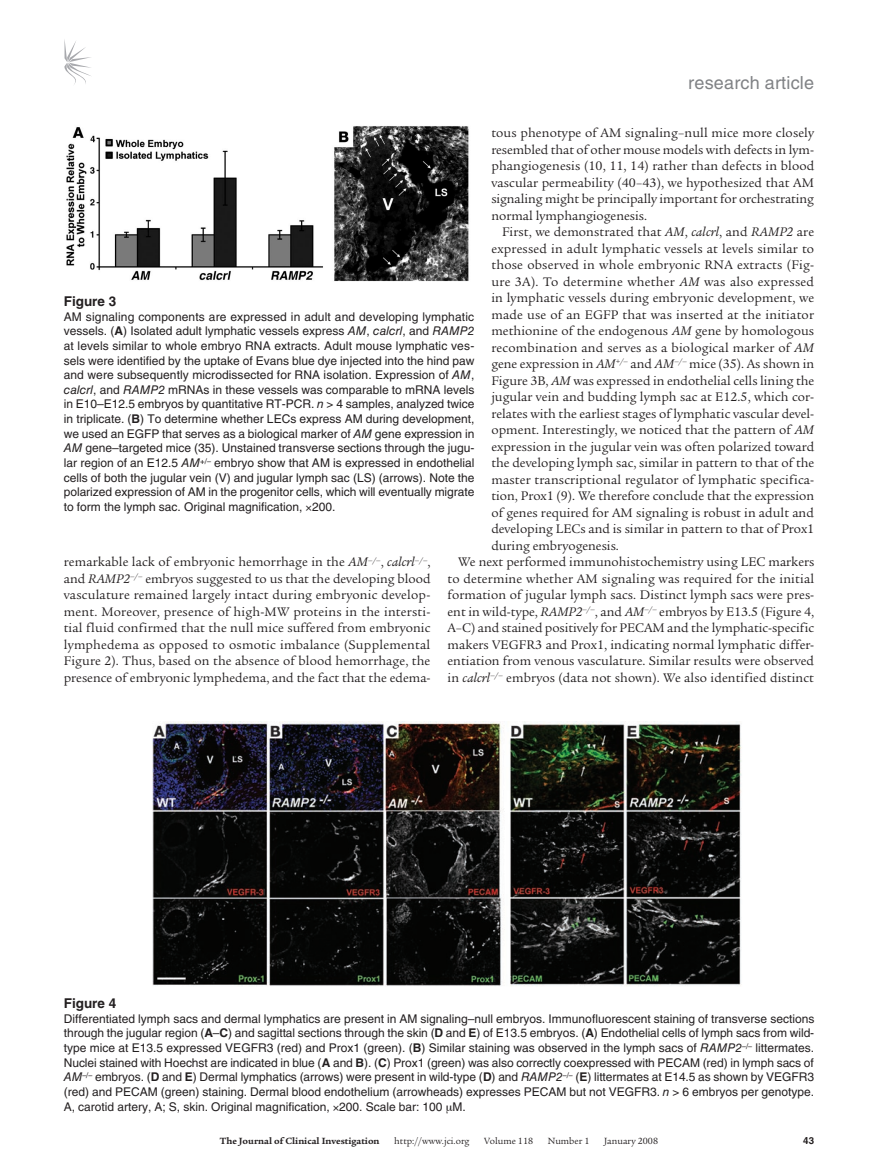
<style>
.page{position:relative;width:878px;height:1174px;background:#fff}
.page>*{position:absolute;margin:0;border:0;box-sizing:border-box;transform-origin:0 0}
.t1{font:18px "Helvetica LT Std";letter-spacing:.01em;color:#808285}
.t2{font:13.5px/16.5px "Legacy Serif Std";letter-spacing:.005em;color:#231f20;text-align:justify}
.t3{font:700 13.5px "Helvetica LT Std";color:#231f20}
.t4{font:12px/14.7px "Helvetica LT Std";color:#231f20;text-align:justify}
.t5{font:9.75px "Legacy Serif Std";color:#231f20}
.t6{font:700 9.75px "Legacy Serif Std";color:#231f20}
.t7{font:700 9.75px "Helvetica LT Std";color:#231f20}
.s1{font-style:italic}
.s2{font-weight:700}
</style>
<div class="page">
<svg style="left:64px;top:39px;width:27px;height:45px"></svg>
<img style="left:66px;top:126px;width:403px;height:156px">
<img style="left:153px;top:721px;width:589px;height:265px">
<h1 class="t1" style="left:688px;top:72px;width:127px">research article</h1>
<p class="t2" style="left:491px;top:125px;width:324px">tous phenotype of AM signaling–null mice more closely resembled that of other mouse models with defects in lym&shy;phangiogenesis (10, 11, 14) rather than defects in blood vascular permeability (40–43), we hypothesized that AM signaling might be principally important for orchestrating normal lymphangiogenesis.</p>
<p class="t2" style="left:502px;top:224px;width:313px">First, we demonstrated that <span class="s1">AM</span>, <span class="s1">calcrl</span>, and <span class="s1">RAMP2</span> are</p>
<p class="t2" style="left:491px;top:240px;width:324px">expressed in adult lymphatic vessels at levels similar to</p>
<p class="t2" style="left:491px;top:257px;width:324px">those observed in whole embryonic RNA extracts (Fig-</p>
<p class="t2" style="left:491px;top:273px;width:324px">ure 3A). To determine whether <span class="s1">AM</span> was also expressed</p>
<p class="t2" style="left:491px;top:290px;width:324px">in lymphatic vessels during embryonic development, we</p>
<p class="t2" style="left:491px;top:306px;width:324px">made use of an EGFP that was inserted at the initiator</p>
<p class="t2" style="left:491px;top:323px;width:324px">methionine of the endogenous <span class="s1">AM</span> gene by homologous</p>
<p class="t2" style="left:491px;top:339px;width:324px">recombination and serves as a biological marker of <span class="s1">AM</span></p>
<p class="t2" style="left:491px;top:356px;width:324px">gene expression in <span class="s1">AM</span><sup>+/–</sup> and <span class="s1">AM</span><sup>–/–</sup> mice (35). As shown in</p>
<p class="t2" style="left:491px;top:372px;width:324px">Figure 3B, <span class="s1">AM</span> was expressed in endothelial cells lining the</p>
<p class="t2" style="left:491px;top:389px;width:324px">jugular vein and budding lymph sac at E12.5, which cor-</p>
<p class="t2" style="left:491px;top:405px;width:324px">relates with the earliest stages of lymphatic vascular devel-</p>
<p class="t2" style="left:491px;top:422px;width:324px">opment. Interestingly, we noticed that the pattern of <span class="s1">AM</span></p>
<p class="t2" style="left:491px;top:438px;width:324px">expression in the jugular vein was often polarized toward</p>
<p class="t2" style="left:491px;top:455px;width:324px">the developing lymph sac, similar in pattern to that of the</p>
<p class="t2" style="left:491px;top:471px;width:324px">master transcriptional regulator of lymphatic specifica-</p>
<p class="t2" style="left:491px;top:488px;width:324px">tion, Prox1 (9). We therefore conclude that the expression</p>
<p class="t2" style="left:491px;top:504px;width:324px">of genes required for AM signaling is robust in adult and</p>
<p class="t2" style="left:491px;top:521px;width:324px">developing LECs and is similar in pattern to that of Prox1</p>
<p class="t2" style="left:491px;top:537px;width:129px">during embryogenesis.</p>
<p class="t2" style="left:458px;top:554px;width:358px">We next performed immunohistochemistry using LEC markers</p>
<p class="t2" style="left:447px;top:570px;width:368px">to determine whether AM signaling was required for the initial</p>
<p class="t2" style="left:447px;top:587px;width:368px">formation of jugular lymph sacs. Distinct lymph sacs were pres-</p>
<p class="t2" style="left:447px;top:603px;width:368px">ent in wild-type, <span class="s1">RAMP2</span><sup>–/–</sup>, and <span class="s1">AM</span><sup>–/–</sup> embryos by E13.5 (Figure 4,</p>
<p class="t2" style="left:447px;top:620px;width:368px">A–C) and stained positively for PECAM and the lymphatic-specific</p>
<p class="t2" style="left:447px;top:636px;width:368px">makers VEGFR3 and Prox1, indicating normal lymphatic differ-</p>
<p class="t2" style="left:447px;top:653px;width:368px">entiation from venous vasculature. Similar results were observed</p>
<p class="t2" style="left:447px;top:669px;width:368px">in <span class="s1">calcrl</span><sup>–/–</sup> embryos (data not shown). We also identified distinct</p>
<p class="t3" style="left:64px;top:293px;width:54px">Figure 3</p>
<p class="t4" style="left:64px;top:309px;width:412px">AM signaling components are expressed in adult and developing lymphatic vessels. (<span class="s2">A</span>) Isolated adult lymphatic vessels express <span class="s1">AM</span>, <span class="s1">calcrl</span>, and <span class="s1">RAMP2 </span>at levels similar to whole embryo RNA extracts. Adult mouse lymphatic ves&shy;sels were identified by the uptake of Evans blue dye injected into the hind paw and were subsequently microdissected for RNA isolation. Expression of <span class="s1">AM</span>, <span class="s1">calcrl</span>, and <span class="s1">RAMP2</span> mRNAs in these vessels was comparable to mRNA levels in E10–E12.5 embryos by quantitative RT-PCR. <span class="s1">n</span> &gt; 4 samples, analyzed twice in triplicate. (<span class="s2">B</span>) To determine whether LECs express AM during development, we used an EGFP that serves as a biological marker of <span class="s1">AM</span> gene expression in <span class="s1">AM</span> gene–targeted mice (35). Unstained transverse sections through the jugu&shy;lar region of an E12.5 <span class="s1">AM</span><sup>+/–</sup> embryo show that AM is expressed in endothelial cells of both the jugular vein (V) and jugular lymph sac (LS) (arrows). Note the polarized expression of AM in the progenitor cells, which will eventually migrate to form the lymph sac. Original magnification, 200.</p>
<p class="t2" style="left:64px;top:554px;width:368px">remarkable lack of embryonic hemorrhage in the <span class="s1">AM</span><sup>–/–</sup>, <span class="s1">calcrl</span><sup>–/–</sup>, and <span class="s1">RAMP2</span><sup>–/–</sup> embryos suggested to us that the developing blood vasculature remained largely intact during embryonic develop&shy;ment. Moreover, presence of high-MW proteins in the intersti&shy;tial fluid confirmed that the null mice suffered from embryonic lymphedema as opposed to osmotic imbalance (Supplemental Figure 2). Thus, based on the absence of blood hemorrhage, the presence of embryonic lymphedema, and the fact that the edema-</p>
<p class="t3" style="left:64px;top:995px;width:54px">Figure 4</p>
<p class="t4" style="left:64px;top:1011px;width:752px">Differentiated lymph sacs and dermal lymphatics are present in AM signaling–null embryos. Immunofluorescent staining of transverse sections through the jugular region (<span class="s2">A</span>–<span class="s2">C</span>) and sagittal sections through the skin (<span class="s2">D</span> and <span class="s2">E</span>) of E13.5 embryos. (<span class="s2">A</span>) Endothelial cells of lymph sacs from wild&shy;type mice at E13.5 expressed VEGFR3 (red) and Prox1 (green). (<span class="s2">B</span>) Similar staining was observed in the lymph sacs of <span class="s1">RAMP2</span><sup>–/–</sup> littermates.<br>Nuclei stained with Hoechst are indicated in blue (<span class="s2">A</span> and <span class="s2">B</span>). (<span class="s2">C</span>) Prox1 (green) was also correctly coexpressed with PECAM (red) in lymph sacs of <span class="s1">AM</span><sup>–/–</sup> embryos. (<span class="s2">D</span> and <span class="s2">E</span>) Dermal lymphatics (arrows) were present in wild-type (<span class="s2">D</span>) and <span class="s1">RAMP2</span><sup>–/–</sup> (<span class="s2">E</span>) littermates at E14.5 as shown by VEGFR3 (red) and PECAM (green) staining. Dermal blood endothelium (arrowheads) expresses PECAM but not VEGFR3. <span class="s1">n</span> &gt; 6 embryos per genotype.<br>A, carotid artery, A; S, skin. Original magnification, 200. Scale bar: 100 M.</p>
<p class="t6" style="left:220px;top:1135px;width:161px">The Journal of Clinical Investigation</p>
<p class="t5" style="left:394px;top:1135px;width:77px">http://www.jci.org</p>
<p class="t5" style="left:484px;top:1135px;width:50px">Volume 118</p>
<p class="t5" style="left:548px;top:1135px;width:43px">Number 1</p>
<p class="t5" style="left:604px;top:1135px;width:55px">January 2008</p>
<p class="t7" style="left:803px;top:1134px;width:12px">43</p>
</div>
